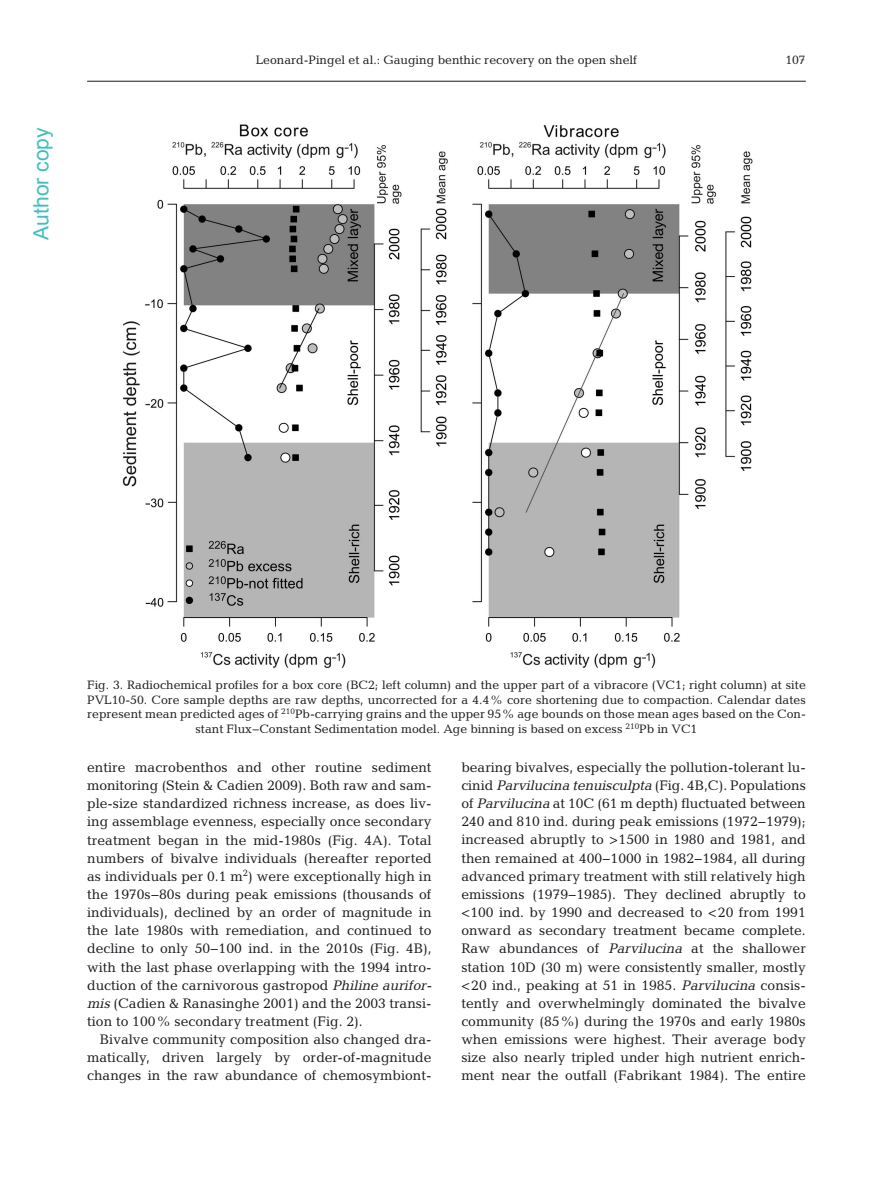
<style>
.page{position:relative;width:893px;height:1178px;background:#fff}
.page>*{position:absolute;margin:0;border:0;box-sizing:border-box;transform-origin:0 0}
.t1{font:21px "Arial";color:#40bfbf}
.t2{font:13.95px/18.1px "Candida";color:#1b1c20;text-align:justify}
.t3{font:12.3px/14.7px "Candida";color:#1b1c20;text-align:center}
.s1{font-family:"Oblique Straight Plain"}
</style>
<div class="page">
<hr style="left:87px;top:81px;width:719px;height:1px;background:#1b1c20">
<img style="left:123px;top:124px;width:630px;height:545px">
<h1 class="t1" style="left:27px;top:240px;width:114px;rotate:-90deg">Author copy</h1>
<p class="t3" style="left:256px;top:53px;width:383px">Leonard-Pingel et al.: Gauging benthic recovery on the open shelf</p>
<p class="t3" style="left:785px;top:53px;width:22px">107</p>
<p class="t3" style="left:87px;top:679px;width:720px">Fig. 3. Radiochemical profiles for a box core (BC2; left column) and the upper part of a vibracore (VC1; right column) at site PVL10-50. Core sample depths are raw depths, uncorrected for a 4.4% core shortening due to compaction. Calendar dates represent mean predicted ages of <sup>210</sup>Pb-carrying grains and the upper 95% age bounds on those mean ages based on the Con&shy;stant Flux−Constant Sedimentation model. Age binning is based on excess <sup>210</sup>Pb in VC1</p>
<p class="t2" style="left:87px;top:759px;width:346px">entire macrobenthos and other routine sediment monitoring (Stein &amp; Cadien 2009). Both raw and sam&shy;ple-size standardized richness increase, as does liv&shy;ing assemblage evenness, especially once secondary treatment began in the mid-1980s (Fig. 4A). Total numbers of bivalve individuals (hereafter reported as individuals per 0.1 m<sup>2</sup>) were exceptionally high in the 1970s−80s during peak emissions (thousands of individuals), declined by an order of magnitude in the late 1980s with remediation, and continued to decline to only 50−100 ind. in the 2010s (Fig. 4B), with the last phase overlapping with the 1994 intro&shy;duction of the carnivorous gastropod <span class="s1">Philine aurifor - mis</span> (Cadien &amp; Ranasinghe 2001) and the 2003 transi&shy;tion to 100% secondary treatment (Fig. 2).</p>
<p class="t2" style="left:87px;top:1032px;width:346px;text-indent:13px">Bivalve community composition also changed dra - matically, driven largely by order-of-magnitude changes in the raw abundance of chemosymbiont-</p>
<p class="t2" style="left:461px;top:759px;width:346px">bearing bivalves, especially the pollution-tolerant lu - cinid <span class="s1">Parvilucina tenuisculpta</span> (Fig. 4B,C). Populations of <span class="s1">Parvilucina</span> at 10C (61 m depth) fluctuated between 240 and 810 ind. during peak emissions (1972−1979); increased abruptly to &gt;1500 in 1980 and 1981, and then remained at 400−1000 in 1982−1984, all during advanced primary treatment with still relatively high emissions (1979−1985). They declined abruptly to &lt;100 ind. by 1990 and decreased to &lt;20 from 1991 onward as secondary treatment became complete.<br>Raw abundances of <span class="s1">Parvilucina</span> at the shallower station 10D (30 m) were consistently smaller, mostly &lt;20 ind., peaking at 51 in 1985. <span class="s1">Parvilucina</span> consis&shy;tently and overwhelmingly dominated the bivalve community (85%) during the 1970s and early 1980s when emissions were highest. Their average body size also nearly tripled under high nutrient enrich&shy;ment near the outfall (Fabrikant 1984). The entire</p>
</div>
